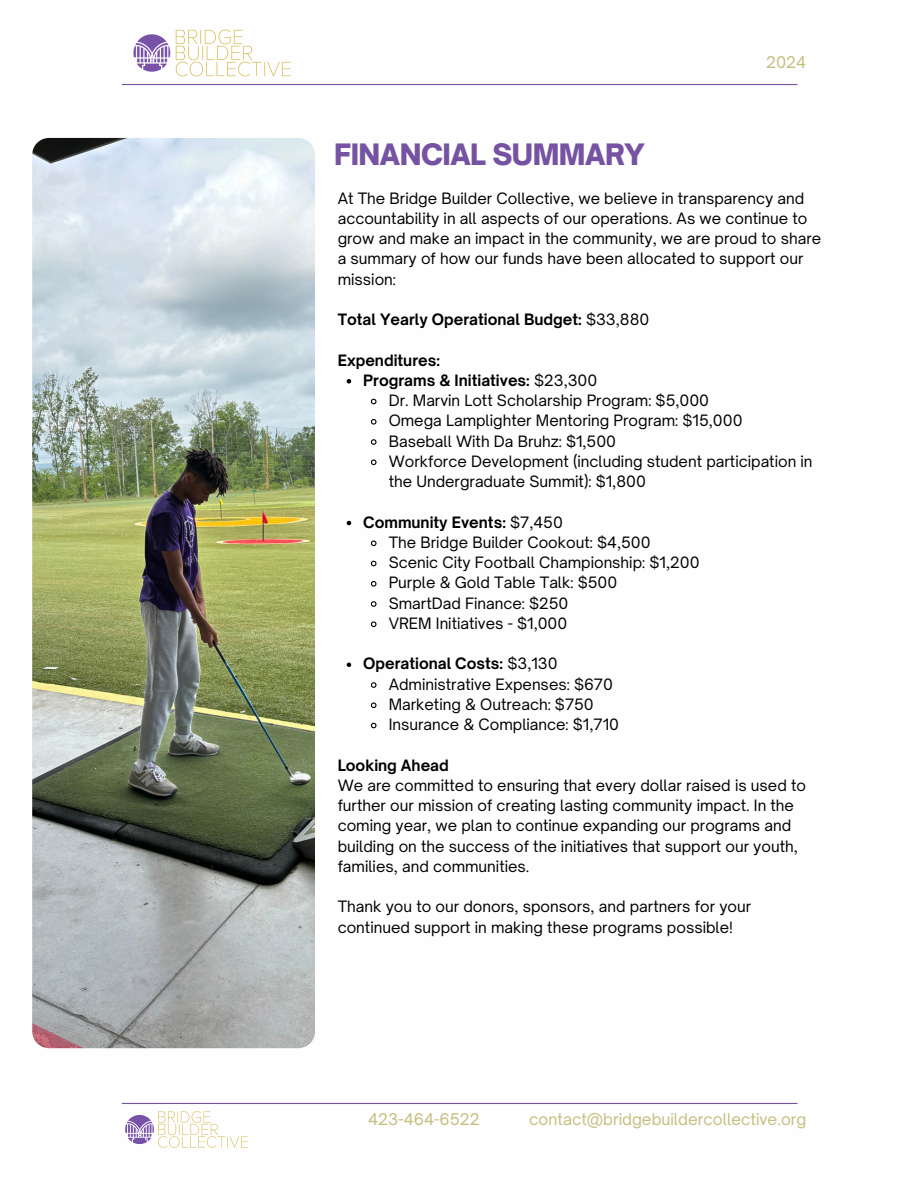
<style>
.page{position:relative;width:918px;height:1188px;background:#fff}
.page>*{position:absolute;margin:0;border:0;box-sizing:border-box;transform-origin:0 0}
.t1{font:900 28.2px "Open Sauce One";letter-spacing:-.02em;color:#7553a2}
.t2{font:15.45px "Open Sauce One";color:#c4be7d}
.t3{font:15px/20.2px "Open Sauce One";color:#000}
.t4{font:700 15px "Open Sauce One";color:#000}
.s1{font-weight:400}
</style>
<div class="page">
<hr style="left:122px;top:84px;width:676px;height:1px;background:#7553a2">
<hr style="left:122px;top:1103px;width:676px;height:1px;background:#7553a2">
<img style="left:32px;top:138px;width:283px;height:910px">
<img style="left:123px;top:29px;width:178px;height:57px">
<img style="left:121px;top:1103px;width:127px;height:45px">
<svg style="left:347px;top:379px;width:4px;height:5px"></svg>
<svg style="left:370px;top:398px;width:7px;height:7px"></svg>
<svg style="left:370px;top:419px;width:7px;height:6px"></svg>
<svg style="left:370px;top:439px;width:7px;height:6px"></svg>
<svg style="left:370px;top:459px;width:7px;height:7px"></svg>
<svg style="left:347px;top:521px;width:4px;height:4px"></svg>
<svg style="left:370px;top:540px;width:7px;height:7px"></svg>
<svg style="left:370px;top:560px;width:7px;height:7px"></svg>
<svg style="left:370px;top:581px;width:7px;height:6px"></svg>
<svg style="left:370px;top:601px;width:7px;height:6px"></svg>
<svg style="left:370px;top:621px;width:7px;height:7px"></svg>
<svg style="left:347px;top:663px;width:4px;height:4px"></svg>
<svg style="left:370px;top:682px;width:7px;height:6px"></svg>
<svg style="left:370px;top:702px;width:7px;height:7px"></svg>
<svg style="left:370px;top:722px;width:7px;height:7px"></svg>
<p class="t1" style="left:334px;top:136px;width:312px">FINANCIAL SUMMARY</p>
<h1 class="t2" style="left:766px;top:53px;width:42px">2024</h1>
<p class="t3" style="left:338px;top:188px;width:485px">At The Bridge Builder Collective, we believe in transparency and accountability in all aspects of our operations. As we continue to grow and make an impact in the community, we are proud to share a summary of how our funds have been allocated to support our mission:</p>
<p class="t4" style="left:338px;top:310px;width:313px">Total Yearly Operational Budget: <span class="s1">$33,880</span></p>
<p class="t4" style="left:338px;top:351px;width:104px">Expenditures:</p>
<p class="t4" style="left:363px;top:371px;width:236px">Programs &amp; Initiatives: <span class="s1">$23,300</span></p>
<p class="t3" style="left:389px;top:390px;width:322px">Dr. Marvin Lott Scholarship Program: $5,000</p>
<p class="t3" style="left:389px;top:410px;width:355px">Omega Lamplighter Mentoring Program: $15,000</p>
<p class="t3" style="left:389px;top:431px;width:229px">Baseball With Da Bruhz: $1,500</p>
<p class="t3" style="left:389px;top:451px;width:425px">Workforce Development (including student participation in the Undergraduate Summit): $1,800</p>
<p class="t4" style="left:363px;top:513px;width:201px">Community Events: <span class="s1">$7,450</span></p>
<p class="t3" style="left:389px;top:532px;width:263px">The Bridge Builder Cookout: $4,500</p>
<p class="t3" style="left:389px;top:552px;width:312px">Scenic City Football Championship: $1,200</p>
<p class="t3" style="left:389px;top:572px;width:230px">Purple &amp; Gold Table Talk: $500</p>
<p class="t3" style="left:389px;top:593px;width:181px">SmartDad Finance: $250</p>
<p class="t3" style="left:389px;top:613px;width:180px">VREM Initiatives - $1,000</p>
<p class="t4" style="left:363px;top:654px;width:196px">Operational Costs: <span class="s1">$3,130</span></p>
<p class="t3" style="left:389px;top:674px;width:226px">Administrative Expenses: $670</p>
<p class="t3" style="left:389px;top:694px;width:207px">Marketing &amp; Outreach: $750</p>
<p class="t3" style="left:389px;top:714px;width:232px">Insurance &amp; Compliance: $1,710</p>
<p class="t4" style="left:338px;top:756px;width:113px">Looking Ahead</p>
<p class="t3" style="left:338px;top:775px;width:470px">We are committed to ensuring that every dollar raised is used to further our mission of creating lasting community impact. In the coming year, we plan to continue expanding our programs and building on the success of the initiatives that support our youth, families, and communities.</p>
<p class="t3" style="left:338px;top:896px;width:415px">Thank you to our donors, sponsors, and partners for your continued support in making these programs possible!</p>
<p class="t2" style="left:368px;top:1109px;width:113px">423-464-6522</p>
<p class="t2" style="left:529px;top:1109px;width:279px">contact@bridgebuildercollective.org</p>
</div>
